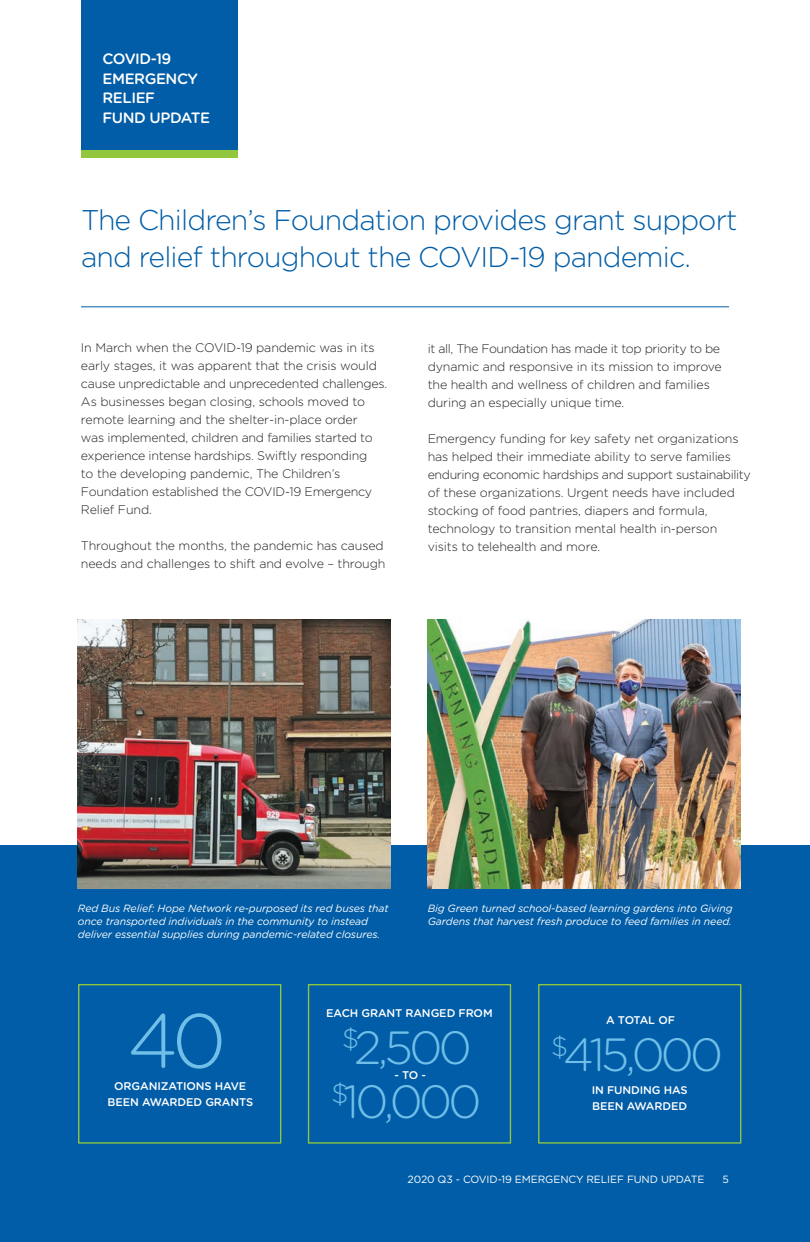
<style>
.page{position:relative;width:810px;height:1242px;background:#fff}
.page>*{position:absolute;margin:0;border:0;box-sizing:border-box;transform-origin:0 0}
.t1{font:300 76.5px "Gotham Rounded";color:#70bfe8}
.t2{font:300 46.5px/54.6px "Gotham Rounded";letter-spacing:-.08em;color:#70bfe8}
.t3{font:300 28.5px/37.5px "Gotham Rounded";letter-spacing:-.03em;color:#015da7}
.t4{font:500 15px/19.5px "Gotham Rounded";letter-spacing:-.03em;color:#fff}
.t5{font:300 12.45px/18px "Gotham Rounded";letter-spacing:-.01em;color:#231f20}
.t6{font:500 11.1px/16px "Gotham Rounded";letter-spacing:-.01em;color:#fff}
.t7{font:italic 10.5px/12.8px "Gotham Rounded";letter-spacing:-.01em;color:#fff}
.t8{font:10.5px "Gotham Rounded";letter-spacing:-.01em;color:#fff}
</style>
<div class="page">
<div style="left:0;top:846px;width:810px;height:396px;background:#015da7"></div>
<div style="left:81px;top:0;width:156px;height:158px;background:#015da7"></div>
<div style="left:81px;top:150px;width:156px;height:8px;background:#92c73d"></div>
<hr style="left:81px;top:306px;width:648px;height:1px;background:#015da7">
<img style="left:78px;top:620px;width:313px;height:268px">
<div style="left:78px;top:984px;width:203px;height:160px;border:1px solid #92c73d"></div>
<div style="left:308px;top:984px;width:203px;height:160px;border:1px solid #92c73d"></div>
<div style="left:538px;top:984px;width:203px;height:160px;border:1px solid #92c73d"></div>
<img style="left:428px;top:620px;width:312px;height:268px">
<p class="t4" style="left:103px;top:49px;width:109px">COVID-19<br>EMERGENCY<br>RELIEF<br>FUND UPDATE</p>
<h3 class="t3" style="left:81px;top:200px;width:658px">The Children’s Foundation provides grant support and relief throughout the COVID-19 pandemic.</h3>
<p class="t5" style="left:81px;top:338px;width:308px">In March when the COVID-19 pandemic was in its early stages, it was apparent that the crisis would cause unpredictable and unprecedented challenges.<br>As businesses began closing, schools moved to remote learning and the shelter-in-place order<br>was implemented, children and families started to experience intense hardships. Swiftly responding<br>to the developing pandemic, The Children’s Foundation established the COVID-19 Emergency Relief Fund.</p>
<p class="t5" style="left:81px;top:536px;width:306px">Throughout the months, the pandemic has caused needs and challenges to shift and evolve – through</p>
<p class="t5" style="left:428px;top:339px;width:296px">it all, The Foundation has made it top priority to be dynamic and responsive in its mission to improve the health and wellness of children and families during an especially unique time.</p>
<p class="t5" style="left:428px;top:429px;width:325px">Emergency funding for key safety net organizations has helped their immediate ability to serve families enduring economic hardships and support sustainability of these organizations. Urgent needs have included stocking of food pantries, diapers and formula, technology to transition mental health in-person<br>visits to telehealth and more.</p>
<p class="t7" style="left:78px;top:902px;width:312px">Red Bus Relief: Hope Network re-purposed its red buses that once transported individuals in the community to instead deliver essential supplies during pandemic-related closures.</p>
<p class="t7" style="left:428px;top:902px;width:306px">Big Green turned school-based learning gardens into Giving<br>Gardens that harvest fresh produce to feed families in need.</p>
<h1 class="t1" style="left:127px;top:990px;width:100px">40</h1>
<p class="t6" style="left:107px;top:1094px;width:147px">BEEN AWARDED GRANTS</p>
<p class="t6" style="left:114px;top:1078px;width:134px">ORGANIZATIONS HAVE</p>
<p class="t6" style="left:326px;top:1005px;width:168px">EACH GRANT RANGED FROM</p>
<h2 class="t2" style="left:332px;top:1018px;width:151px"><sup>$</sup>2,500 <sup>$</sup>10,000</h2>
<p class="t6" style="left:395px;top:1067px;width:33px">- TO -</p>
<p class="t6" style="left:606px;top:1011px;width:70px">A TOTAL OF</p>
<h2 class="t2" style="left:551px;top:1025px;width:174px"><sup>$</sup>415,000</h2>
<p class="t6" style="left:592px;top:1082px;width:98px">IN FUNDING HAS<br>BEEN AWARDED</p>
<p class="t8" style="left:408px;top:1172px;width:298px">2020 Q3 - COVID-19 EMERGENCY RELIEF FUND UPDATE</p>
<p class="t8" style="left:723px;top:1172px;width:8px">5</p>
</div>
